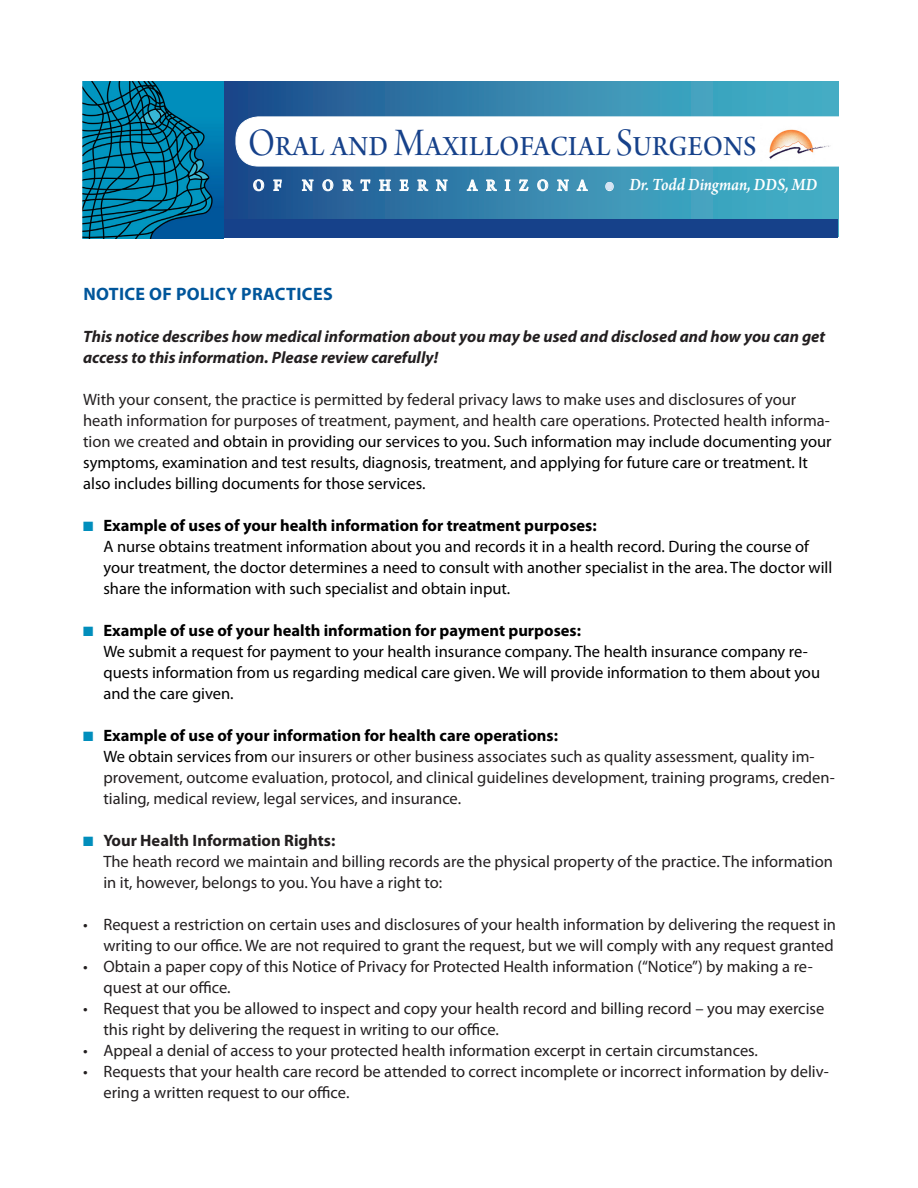
<style>
.page{position:relative;width:918px;height:1188px;background:#fff}
.page>*{position:absolute;margin:0;border:0;box-sizing:border-box;transform-origin:0 0}
.t1{font:41.25px "Arno Pro Display";color:#16418a;scale:.91 1}
.t2{font:italic 600 18.15px "Arno Pro";letter-spacing:-.005em;color:#fff;scale:.92 1}
.t3{font:700 18px "Myriad Pro";letter-spacing:.02em;color:#00569b}
.t4{font:16.5px/21px "Myriad Pro";color:#231f20}
.t5{font:16.5px/21px "Myriad Pro";color:#000}
.t6{font:700 16.5px "Myriad Pro";color:#000}
.t7{font:italic 700 16.5px/21px "Myriad Pro";color:#231f20}
.t8{font:700 16.5px "Myriad Pro";color:#231f20}
.s1{font-style:normal;font-size:16.95px}
.s2{color:#d6e4f4}
.s3{color:#231f20}
.s4{color:#018ebc}
.s5{color:#000}
</style>
<div class="page">
<div style="left:223px;top:81px;width:615px;height:155px;background:linear-gradient(to right,#1f4f8e,#49bacc)"></div>
<svg style="left:236px;top:112px;width:603px;height:54px"></svg>
<svg style="left:253px;top:180px;width:11px;height:11px"></svg>
<svg style="left:274px;top:180px;width:8px;height:11px"></svg>
<svg style="left:302px;top:174px;width:11px;height:17px"></svg>
<svg style="left:323px;top:180px;width:10px;height:11px"></svg>
<svg style="left:343px;top:180px;width:10px;height:11px"></svg>
<svg style="left:361px;top:180px;width:9px;height:11px"></svg>
<svg style="left:379px;top:180px;width:12px;height:11px"></svg>
<svg style="left:400px;top:180px;width:8px;height:11px"></svg>
<svg style="left:418px;top:180px;width:10px;height:11px"></svg>
<svg style="left:436px;top:174px;width:11px;height:17px"></svg>
<svg style="left:467px;top:180px;width:11px;height:12px"></svg>
<svg style="left:486px;top:180px;width:11px;height:11px"></svg>
<svg style="left:505px;top:180px;width:5px;height:11px"></svg>
<svg style="left:519px;top:175px;width:9px;height:16px"></svg>
<svg style="left:538px;top:180px;width:10px;height:11px"></svg>
<svg style="left:557px;top:174px;width:12px;height:17px"></svg>
<svg style="left:577px;top:180px;width:11px;height:12px"></svg>
<svg style="left:606px;top:182px;width:7px;height:9px"></svg>
<div style="left:222px;top:219px;width:616px;height:19px;background:#16418a"></div>
<img style="left:82px;top:81px;width:142px;height:157px">
<img style="left:760px;top:123px;width:75px;height:39px">
<p class="t1" style="left:248px;top:120px;width:560px">Oral and Maxillofacial Surgeons</p>
<p class="t2" style="left:253px;top:174px;width:615px"><span class="s1">O F N O R T H E R N A R I Z O N A</span> <span class="s2">●</span> Dr. Todd Dingman, DDS, MD</p>
<p class="t3" style="left:83px;top:283px;width:251px">NOTICE OF POLICY PRACTICES</p>
<p class="t7" style="left:83px;top:326px;width:744px">This notice describes how medical information about you may be used and disclosed and how you can get access to this information. Please review carefully!</p>
<p class="t5" style="left:83px;top:389px;width:750px"><span class="s3">With your consent, the practice is permitted by federal privacy laws to make uses and disclosures of your heath information for purposes of treatment, payment, and health care operations. Protected health informa&shy;tion we created a</span>nd obtain in providing our services to you. Such information may include documenting your symptoms, examination and test results, diagnosis, treatment, and applying for future care or treatment. It also includes billing documents for those services.</p>
<p class="t6" style="left:83px;top:515px;width:515px"><span class="s4">■</span> Example of uses of your health information for treatment purposes:</p>
<p class="t5" style="left:103px;top:536px;width:731px">A nurse obtains treatment information about you and records it in a health record. During the course of your treatment, the doctor determines a need to consult with another specialist in the area. The doctor will share the information with such specialist and obtain input.</p>
<p class="t6" style="left:83px;top:620px;width:499px"><span class="s4">■</span> Example of use of your health information for payment purposes:</p>
<p class="t5" style="left:103px;top:641px;width:718px">We submit a request for payment to your health insurance company. The health insurance company re&shy;quests information from us regarding medical care given. We will provide information to them about you and the care given.</p>
<p class="t6" style="left:83px;top:725px;width:476px"><span class="s4">■</span> Example of use of your information for health care operations:</p>
<p class="t4" style="left:103px;top:746px;width:733px"><span class="s5">We obtain services from</span> our insurers or other business associates such as quality assessment, quality im&shy;provement, outcome evaluation, protocol, and clinical guidelines development, training programs, creden&shy;tialing, medical review, legal services, and insurance.</p>
<p class="t8" style="left:83px;top:830px;width:254px"><span class="s4">■</span> Your Health Information Rights:</p>
<p class="t4" style="left:103px;top:851px;width:731px">The heath record we maintain and billing records are the physical property of the practice. The information in it, however, belongs to you. You have a right to:</p>
<p class="t4" style="left:83px;top:914px;width:754px;text-align:right">• Request a restriction on certain uses and disclosures of your health information by delivering the request in writing to our office. We are not required to grant the request, but we will comply with any request granted</p>
<p class="t4" style="left:103px;top:956px;width:711px;text-indent:-20px">• Obtain a paper copy of this Notice of Privacy for Protected Health information (“Notice”) by making a re&shy;quest at our office.</p>
<p class="t4" style="left:103px;top:998px;width:722px;text-indent:-20px">• Request that you be allowed to inspect and copy your health record and billing record – you may exercise this right by delivering the request in writing to our office.</p>
<p class="t4" style="left:83px;top:1040px;width:676px">• Appeal a denial of access to your protected health information excerpt in certain circumstances.</p>
<p class="t4" style="left:103px;top:1061px;width:727px;text-indent:-20px">• Requests that your health care record be attended to correct incomplete or incorrect information by deliv&shy;ering a written request to our office.</p>
</div>
